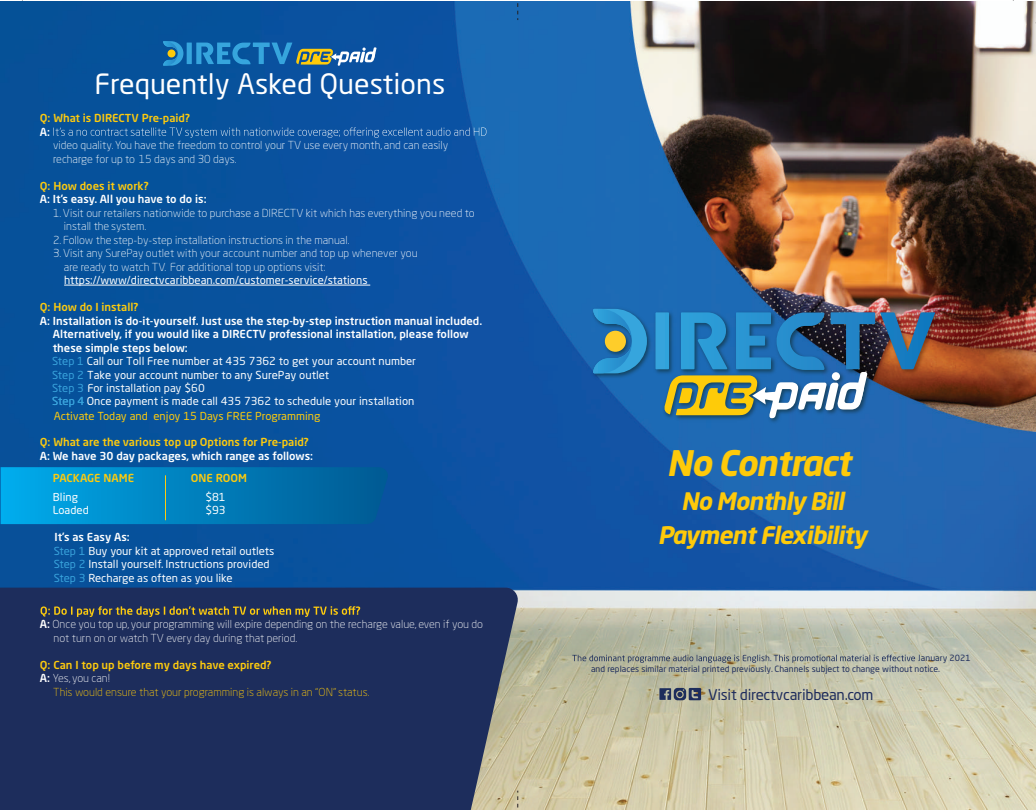
<style>
.page{position:relative;width:1036px;height:810px;background:#fff}
.page>*{position:absolute;margin:0;border:0;box-sizing:border-box;transform-origin:0 0}
.t1{font:italic 700 35.88px "DIRECTV Curve";letter-spacing:-.04em;color:#feca0a}
.t2{font:28.5px "DIRECTV Curve";color:#fff}
.t3{font:italic 700 24.5px/34px "DIRECTV Curve";letter-spacing:-.04em;color:#feca0a;text-align:center}
.t4{font:15px "DIRECTV Curve";letter-spacing:-.02em;color:#1e2c5c}
.t5{font:300 11.25px/13.5px "DIRECTV Curve";color:#fff}
.t6{font:11.25px/13.5px "DIRECTV Curve";color:#fff}
.t7{font:500 11.25px/13.4px "DIRECTV Curve";color:#fff}
.t8{font:500 11.25px/13.5px "DIRECTV Curve";color:#fecb0d}
.t9{font:300 11.25px "DIRECTV Curve";color:#fecb0c}
.t10{font:11.25px "DIRECTV Curve";color:#fecb0c}
.t11{font:500 11.25px "DIRECTV Curve";color:#fecb0c}
.t12{font:8.75px "DIRECTV Curve";color:#1e2c5c}
.t13{font:8.75px "DIRECTV Curve";color:#1d2d5c}
.s1{font-weight:400;color:#38a2db}
.s2{font-weight:400}
.s3{color:#38a2db}
.s4{color:#fafbfb}
.s5{font-weight:500}
.s6{color:#fff}
.s7{font-weight:300;color:#fff}
</style>
<div class="page">
<img style="left:0;top:1px;width:1035px;height:809px">
<div style="left:0;top:588px;width:519px;height:222px;background:#1d2d5c"></div>
<svg style="left:163px;top:41px;width:213px;height:25px;background:#3479a7"></svg>
<svg style="left:517px;top:1px;width:1px;height:19px"></svg>
<svg style="left:517px;top:791px;width:1px;height:19px"></svg>
<svg style="left:659px;top:688px;width:41px;height:12px"></svg>
<svg style="left:572px;top:655px;width:342px;height:8px;background:#969c94"></svg>
<svg style="left:1px;top:467px;width:388px;height:57px;background:#0081be"></svg>
<svg style="left:53px;top:128px;width:433px;height:10px;background:#2566a9"></svg>
<hr style="left:64px;top:285px;width:306px;height:1px;background:#fff">
<svg style="left:41px;top:606px;width:319px;height:11px;background:#565547"></svg>
<hr style="left:165px;top:475px;width:1px;height:45px;background:#fecb0d">
<img style="left:660px;top:419px;width:214px;height:7px">
<img style="left:589px;top:305px;width:353px;height:76px">
<svg style="left:593px;top:309px;width:53px;height:64px;background:#3d8bb2"></svg>
<svg style="left:655px;top:312px;width:280px;height:107px;background:#4b7790"></svg>
<h2 class="t2" style="left:94px;top:66px;width:352px">Frequently Asked Questions</h2>
<p class="t8" style="left:40px;top:111px;width:151px">Q: What is DIRECTV Pre-paid?</p>
<p class="t7" style="left:40px;top:125px;width:12px">A:</p>
<p class="t5" style="left:53px;top:138px;width:396px">video quality.You have the freedom to control your TV use every month, and can easily recharge for up to 15 days and 30 days.</p>
<p class="t8" style="left:40px;top:179px;width:110px">Q: How does it work?</p>
<p class="t7" style="left:40px;top:192px;width:168px">A: It’s easy. All you have to do is:</p>
<p class="t5" style="left:64px;top:206px;width:412px;text-indent:-11px">1. Visit our retailers nationwide to purchase a DIRECTV kit which has everything you need to install the system.</p>
<p class="t5" style="left:53px;top:233px;width:298px">2. Follow the step-by-step installation instructions in the manual.</p>
<p class="t5" style="left:64px;top:246px;width:355px;text-indent:-11px">3. Visit any SurePay outlet with your account number and top up whenever you are ready to watch TV. For additional top up options visit:</p>
<p class="t6" style="left:64px;top:273px;width:305px">https://www/directvcaribbean.com/customer-service/stations</p>
<p class="t8" style="left:40px;top:300px;width:100px">Q: How do I install?</p>
<p class="t7" style="left:52px;top:314px;width:431px;text-indent:-12px">A: Installation is do-it-yourself. Just use the step-by-step instruction manual included.<br>Alternatively, if you would like a DIRECTV professional installation, please follow these simple steps below:<br><span class="s1">Step 1</span> <span class="s2">Call our Toll Free number at 435 7362 to get your account number</span></p>
<p class="t6" style="left:52px;top:368px;width:364px;line-height:13px"><span class="s3">Step 2</span> Take your account number to any SurePay outlet<br><span class="s3">Step 3</span> <span class="s4">For installation pay $60<br></span><span class="s3">Step 4</span> Once payment is made call 435 7362 to schedule your installation</p>
<p class="t10" style="left:54px;top:410px;width:268px">Activate Today and enjoy 15 D ays FREE Programming</p>
<p class="t8" style="left:40px;top:435px;width:270px">Q: What are the various top up Options for Pre-paid?</p>
<p class="t7" style="left:40px;top:449px;width:275px">A: We have 30 day packages, which range as follows:</p>
<p class="t11" style="left:53px;top:471px;width:83px">PACKAGE NAME</p>
<p class="t11" style="left:191px;top:471px;width:58px">ONE ROOM</p>
<p class="t6" style="left:53px;top:490px;width:27px">Bling</p>
<p class="t6" style="left:205px;top:490px;width:22px">$81</p>
<p class="t6" style="left:53px;top:503px;width:37px">Loaded</p>
<p class="t6" style="left:205px;top:503px;width:22px">$93</p>
<p class="t6" style="left:54px;top:530px;width:222px"><span class="s5">It’s as Easy As:<br></span><span class="s3">Step 1</span> Buy your kit at approved retail outlets <span class="s3">Step 2</span> Install yourself. Instructions provided <span class="s3">Step 3</span> Recharge as often as you like</p>
<p class="t5" style="left:54px;top:617px;width:431px;text-indent:-14px"><span class="s5">A:</span> Once you top up, your programming will expire depending on the recharge value, even if you do not turn on or watch TV every day during that period.</p>
<p class="t8" style="left:40px;top:658px;width:233px">Q: Can I top up before my days have expired?<br><span class="s6">A:</span> <span class="s7">Yes, you can!</span></p>
<p class="t9" style="left:53px;top:685px;width:318px">This would ensure that your programming is always in an “ON” status.</p>
<h1 class="t1" style="left:666px;top:440px;width:186px">No Contract</h1>
<h3 class="t3" style="left:657px;top:483px;width:210px">No Monthly Bill<br>Payment Flexibility</h3>
<p class="t13" style="left:917px;top:653px;width:54px">January 2021</p>
<p class="t12" style="left:591px;top:663px;width:350px">and replaces similar material printed previously. Channels subject to change without notice.</p>
<h3 class="t4" style="left:707px;top:686px;width:167px">Visit directvcaribbean.com</h3>
</div>
